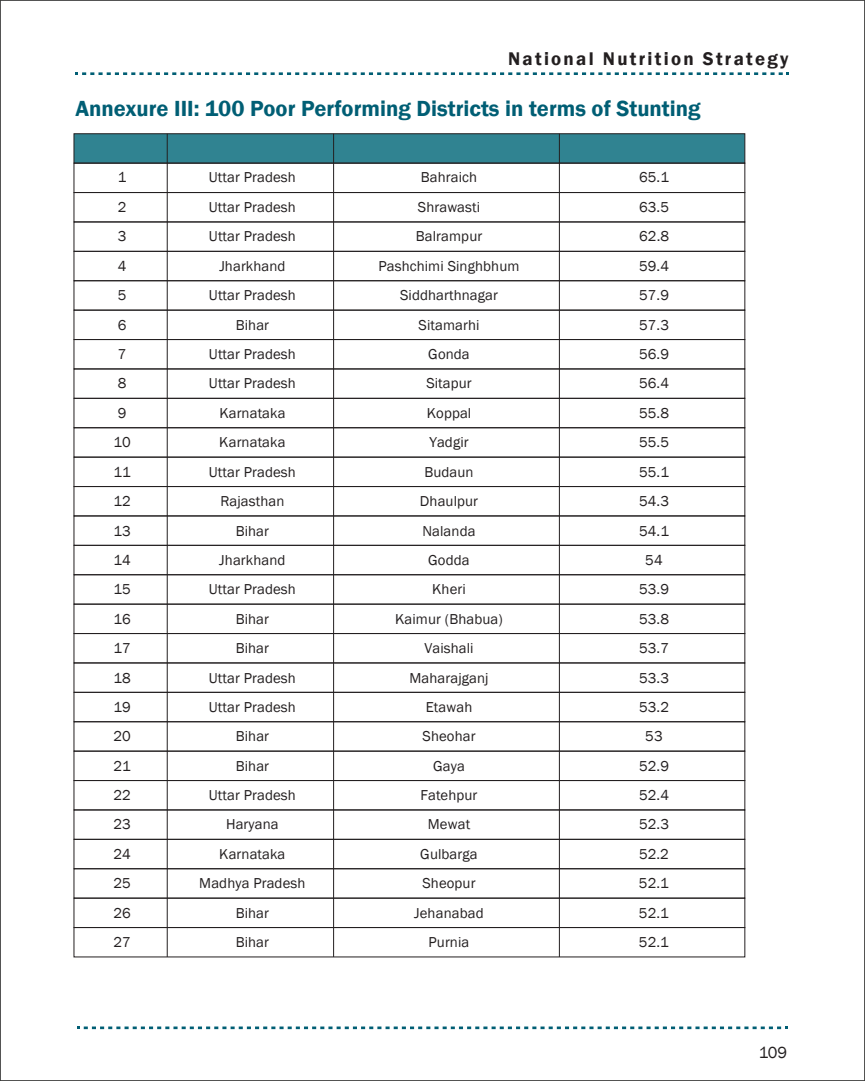
<style>
.page{position:relative;width:865px;height:1081px;background:#fff}
.page>*{position:absolute;margin:0;border:0;box-sizing:border-box;transform-origin:0 0}
.t1{font:600 22.5px "Franklin Gothic";color:#005e74}
.t2{font:600 18.9px "Franklin Gothic";letter-spacing:.12em;color:#231f20}
.t3{font:16.5px "Franklin Gothic";color:#231f20}
.t4{font:14.7px "Franklin Gothic";letter-spacing:.01em;color:#231f20}
</style>
<div class="page">
<svg style="left:76px;top:72px;width:713px;height:3px"></svg>
<svg style="left:78px;top:1026px;width:709px;height:3px"></svg>
<div style="left:74px;top:133px;width:671px;height:30px;background:#308391;border:1px solid #231f20"></div>
<hr style="left:167px;top:134px;width:1px;height:823px;background:#231f20">
<hr style="left:333px;top:134px;width:1px;height:823px;background:#231f20">
<hr style="left:559px;top:134px;width:1px;height:823px;background:#231f20">
<div style="left:74px;top:163px;width:671px;height:30px;border:1px solid #231f20"></div>
<div style="left:74px;top:192px;width:671px;height:30px;border:1px solid #231f20"></div>
<div style="left:74px;top:251px;width:671px;height:30px;border:1px solid #231f20"></div>
<div style="left:74px;top:280px;width:671px;height:30px;border:1px solid #231f20"></div>
<div style="left:74px;top:310px;width:671px;height:30px;border:1px solid #231f20"></div>
<div style="left:74px;top:339px;width:671px;height:30px;border:1px solid #231f20"></div>
<div style="left:74px;top:368px;width:671px;height:31px;border:1px solid #231f20"></div>
<div style="left:74px;top:398px;width:671px;height:30px;border:1px solid #231f20"></div>
<div style="left:74px;top:427px;width:671px;height:30px;border:1px solid #231f20"></div>
<div style="left:74px;top:457px;width:671px;height:30px;border:1px solid #231f20"></div>
<div style="left:74px;top:486px;width:671px;height:30px;border:1px solid #231f20"></div>
<div style="left:74px;top:515px;width:671px;height:31px;border:1px solid #231f20"></div>
<div style="left:74px;top:545px;width:671px;height:30px;border:1px solid #231f20"></div>
<div style="left:74px;top:574px;width:671px;height:30px;border:1px solid #231f20"></div>
<div style="left:74px;top:604px;width:671px;height:30px;border:1px solid #231f20"></div>
<div style="left:74px;top:633px;width:671px;height:30px;border:1px solid #231f20"></div>
<div style="left:74px;top:662px;width:671px;height:31px;border:1px solid #231f20"></div>
<div style="left:74px;top:692px;width:671px;height:30px;border:1px solid #231f20"></div>
<div style="left:74px;top:721px;width:671px;height:30px;border:1px solid #231f20"></div>
<div style="left:74px;top:751px;width:671px;height:30px;border:1px solid #231f20"></div>
<div style="left:74px;top:780px;width:671px;height:30px;border:1px solid #231f20"></div>
<div style="left:74px;top:809px;width:671px;height:31px;border:1px solid #231f20"></div>
<div style="left:74px;top:839px;width:671px;height:30px;border:1px solid #231f20"></div>
<div style="left:74px;top:868px;width:671px;height:30px;border:1px solid #231f20"></div>
<div style="left:74px;top:898px;width:671px;height:30px;border:1px solid #231f20"></div>
<div style="left:74px;top:927px;width:671px;height:30px;border:1px solid #231f20"></div>
<p class="t2" style="left:508px;top:47px;width:282px">National Nutrition Strategy</p>
<h1 class="t1" style="left:75px;top:95px;width:627px">Annexure III: 100 Poor Performing Districts in terms of Stunting</h1>
<p class="t4" style="left:118px;top:168px;width:10px">1</p>
<p class="t4" style="left:209px;top:168px;width:88px">Uttar Pradesh</p>
<p class="t4" style="left:421px;top:168px;width:58px">Bahraich</p>
<p class="t4" style="left:639px;top:168px;width:31px">65.1</p>
<p class="t4" style="left:118px;top:198px;width:10px">2</p>
<p class="t4" style="left:209px;top:198px;width:88px">Uttar Pradesh</p>
<p class="t4" style="left:418px;top:198px;width:64px">Shrawasti</p>
<p class="t4" style="left:639px;top:198px;width:31px">63.5</p>
<p class="t4" style="left:118px;top:227px;width:10px">3</p>
<p class="t4" style="left:209px;top:227px;width:88px">Uttar Pradesh</p>
<p class="t4" style="left:416px;top:227px;width:68px">Balrampur</p>
<p class="t4" style="left:639px;top:227px;width:31px">62.8</p>
<p class="t4" style="left:118px;top:257px;width:10px">4</p>
<p class="t4" style="left:219px;top:257px;width:68px">Jharkhand</p>
<p class="t4" style="left:378px;top:257px;width:143px">Pashchimi Singhbhum</p>
<p class="t4" style="left:639px;top:257px;width:31px">59.4</p>
<p class="t4" style="left:118px;top:286px;width:10px">5</p>
<p class="t4" style="left:209px;top:286px;width:88px">Uttar Pradesh</p>
<p class="t4" style="left:400px;top:286px;width:99px">Siddharthnagar</p>
<p class="t4" style="left:639px;top:286px;width:31px">57.9</p>
<p class="t4" style="left:118px;top:316px;width:10px">6</p>
<p class="t4" style="left:236px;top:316px;width:35px">Bihar</p>
<p class="t4" style="left:418px;top:316px;width:63px">Sitamarhi</p>
<p class="t4" style="left:639px;top:316px;width:31px">57.3</p>
<p class="t4" style="left:118px;top:345px;width:10px">7</p>
<p class="t4" style="left:209px;top:345px;width:88px">Uttar Pradesh</p>
<p class="t4" style="left:428px;top:345px;width:43px">Gonda</p>
<p class="t4" style="left:639px;top:345px;width:31px">56.9</p>
<p class="t4" style="left:118px;top:374px;width:10px">8</p>
<p class="t4" style="left:209px;top:374px;width:88px">Uttar Pradesh</p>
<p class="t4" style="left:426px;top:374px;width:47px">Sitapur</p>
<p class="t4" style="left:639px;top:374px;width:31px">56.4</p>
<p class="t4" style="left:118px;top:404px;width:10px">9</p>
<p class="t4" style="left:219px;top:404px;width:68px">Karnataka</p>
<p class="t4" style="left:427px;top:404px;width:46px">Koppal</p>
<p class="t4" style="left:639px;top:404px;width:31px">55.8</p>
<p class="t4" style="left:113px;top:433px;width:19px">10</p>
<p class="t4" style="left:219px;top:433px;width:68px">Karnataka</p>
<p class="t4" style="left:429px;top:433px;width:41px">Yadgir</p>
<p class="t4" style="left:639px;top:433px;width:31px">55.5</p>
<p class="t4" style="left:113px;top:462px;width:19px">11</p>
<p class="t4" style="left:209px;top:462px;width:88px">Uttar Pradesh</p>
<p class="t4" style="left:424px;top:462px;width:51px">Budaun</p>
<p class="t4" style="left:639px;top:462px;width:31px">55.1</p>
<p class="t4" style="left:113px;top:492px;width:19px">12</p>
<p class="t4" style="left:220px;top:492px;width:66px">Rajasthan</p>
<p class="t4" style="left:420px;top:492px;width:60px">Dhaulpur</p>
<p class="t4" style="left:639px;top:492px;width:31px">54.3</p>
<p class="t4" style="left:113px;top:521px;width:19px">13</p>
<p class="t4" style="left:236px;top:521px;width:35px">Bihar</p>
<p class="t4" style="left:422px;top:521px;width:55px">Nalanda</p>
<p class="t4" style="left:639px;top:521px;width:31px">54.1</p>
<p class="t4" style="left:113px;top:551px;width:19px">14</p>
<p class="t4" style="left:219px;top:551px;width:68px">Jharkhand</p>
<p class="t4" style="left:428px;top:551px;width:43px">Godda</p>
<p class="t4" style="left:645px;top:551px;width:19px">54</p>
<p class="t4" style="left:113px;top:580px;width:19px">15</p>
<p class="t4" style="left:209px;top:580px;width:88px">Uttar Pradesh</p>
<p class="t4" style="left:432px;top:580px;width:35px">Kheri</p>
<p class="t4" style="left:639px;top:580px;width:31px">53.9</p>
<p class="t4" style="left:113px;top:610px;width:19px">16</p>
<p class="t4" style="left:236px;top:610px;width:35px">Bihar</p>
<p class="t4" style="left:395px;top:610px;width:109px">Kaimur (Bhabua)</p>
<p class="t4" style="left:639px;top:610px;width:31px">53.8</p>
<p class="t4" style="left:113px;top:639px;width:19px">17</p>
<p class="t4" style="left:236px;top:639px;width:35px">Bihar</p>
<p class="t4" style="left:424px;top:639px;width:51px">Vaishali</p>
<p class="t4" style="left:639px;top:639px;width:31px">53.7</p>
<p class="t4" style="left:113px;top:668px;width:19px">18</p>
<p class="t4" style="left:209px;top:668px;width:88px">Uttar Pradesh</p>
<p class="t4" style="left:409px;top:668px;width:81px">Maharajganj</p>
<p class="t4" style="left:639px;top:668px;width:31px">53.3</p>
<p class="t4" style="left:113px;top:698px;width:19px">19</p>
<p class="t4" style="left:209px;top:698px;width:88px">Uttar Pradesh</p>
<p class="t4" style="left:426px;top:698px;width:48px">Etawah</p>
<p class="t4" style="left:639px;top:698px;width:31px">53.2</p>
<p class="t4" style="left:113px;top:727px;width:19px">20</p>
<p class="t4" style="left:236px;top:727px;width:35px">Bihar</p>
<p class="t4" style="left:422px;top:727px;width:55px">Sheohar</p>
<p class="t4" style="left:645px;top:727px;width:19px">53</p>
<p class="t4" style="left:113px;top:757px;width:19px">21</p>
<p class="t4" style="left:236px;top:757px;width:35px">Bihar</p>
<p class="t4" style="left:433px;top:757px;width:33px">Gaya</p>
<p class="t4" style="left:639px;top:757px;width:31px">52.9</p>
<p class="t4" style="left:113px;top:786px;width:19px">22</p>
<p class="t4" style="left:209px;top:786px;width:88px">Uttar Pradesh</p>
<p class="t4" style="left:420px;top:786px;width:59px">Fatehpur</p>
<p class="t4" style="left:639px;top:786px;width:31px">52.4</p>
<p class="t4" style="left:113px;top:815px;width:19px">23</p>
<p class="t4" style="left:226px;top:815px;width:54px">Haryana</p>
<p class="t4" style="left:428px;top:815px;width:44px">Mewat</p>
<p class="t4" style="left:639px;top:815px;width:31px">52.3</p>
<p class="t4" style="left:113px;top:845px;width:19px">24</p>
<p class="t4" style="left:219px;top:845px;width:68px">Karnataka</p>
<p class="t4" style="left:420px;top:845px;width:59px">Gulbarga</p>
<p class="t4" style="left:639px;top:845px;width:31px">52.2</p>
<p class="t4" style="left:113px;top:874px;width:19px">25</p>
<p class="t4" style="left:199px;top:874px;width:108px">Madhya Pradesh</p>
<p class="t4" style="left:422px;top:874px;width:55px">Sheopur</p>
<p class="t4" style="left:639px;top:874px;width:31px">52.1</p>
<p class="t4" style="left:113px;top:903px;width:19px">26</p>
<p class="t4" style="left:236px;top:903px;width:35px">Bihar</p>
<p class="t4" style="left:414px;top:903px;width:71px">Jehanabad</p>
<p class="t4" style="left:639px;top:903px;width:31px">52.1</p>
<p class="t4" style="left:113px;top:933px;width:19px">27</p>
<p class="t4" style="left:236px;top:933px;width:35px">Bihar</p>
<p class="t4" style="left:428px;top:933px;width:42px">Purnia</p>
<p class="t4" style="left:639px;top:933px;width:31px">52.1</p>
<p class="t3" style="left:759px;top:1042px;width:30px">109</p>
</div>
